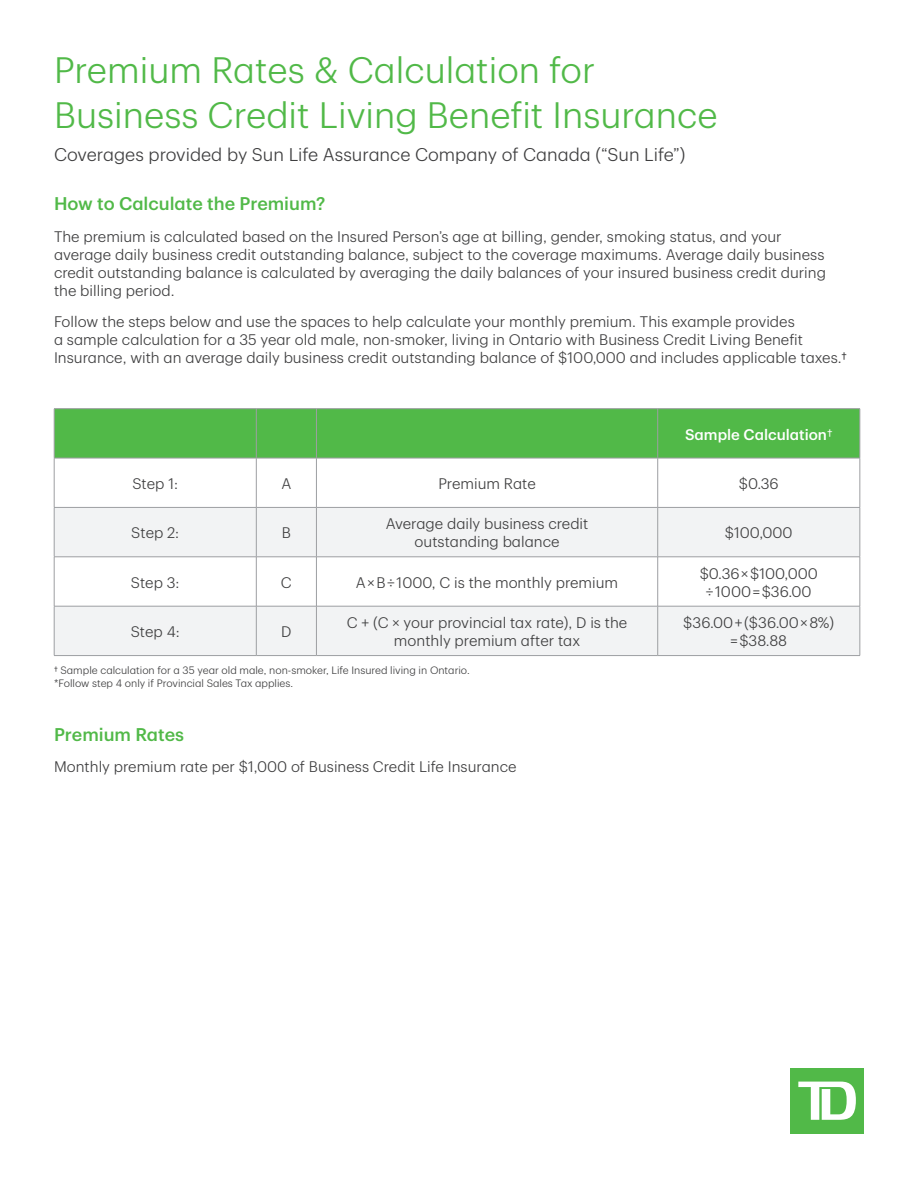
<style>
.page{position:relative;width:918px;height:1188px;background:#fff}
.page>*{position:absolute;margin:0;border:0;box-sizing:border-box;transform-origin:0 0}
.t1{font:300 36px/44.4px "TD Graphik";color:#51b948}
.t2{font:300 18px "TD Graphik";color:#3e3e3f}
.t3{font:500 18px "TD Graphik";color:#51b948}
.t4{font:300 15px/18px "TD Graphik";color:#3e3e3f;text-align:center}
.t5{font:500 15px "TD Graphik";color:#fff}
.t6{font:300 10.5px/12.6px "TD Graphik";color:#3e3e3f}
.s1{font-weight:300}
</style>
<div class="page">
<div style="left:791px;top:1068px;width:73px;height:66px;background:#51b948"></div>
<svg style="left:798px;top:1082px;width:58px;height:38px"></svg>
<div style="left:55px;top:409px;width:805px;height:49px;background:#51b948"></div>
<svg style="left:55px;top:508px;width:805px;height:147px;fill:#f2f3f4"></svg>
<hr style="left:54px;top:408px;width:202px;height:1px;background:#9d9fa2">
<hr style="left:54px;top:409px;width:1px;height:49px;background:#9d9fa2">
<hr style="left:256px;top:408px;width:60px;height:1px;background:#9d9fa2">
<hr style="left:256px;top:409px;width:1px;height:49px;background:#9d9fa2">
<hr style="left:316px;top:408px;width:342px;height:1px;background:#9d9fa2">
<hr style="left:316px;top:409px;width:1px;height:49px;background:#9d9fa2">
<hr style="left:658px;top:408px;width:202px;height:1px;background:#9d9fa2">
<hr style="left:657px;top:409px;width:1px;height:49px;background:#9d9fa2">
<hr style="left:860px;top:409px;width:1px;height:49px;background:#9d9fa2">
<hr style="left:54px;top:458px;width:202px;height:1px;background:#9d9fa2">
<hr style="left:54px;top:458px;width:1px;height:49px;background:#9d9fa2">
<hr style="left:256px;top:458px;width:60px;height:1px;background:#9d9fa2">
<hr style="left:256px;top:458px;width:1px;height:49px;background:#9d9fa2">
<hr style="left:316px;top:458px;width:342px;height:1px;background:#9d9fa2">
<hr style="left:316px;top:458px;width:1px;height:49px;background:#9d9fa2">
<hr style="left:658px;top:458px;width:202px;height:1px;background:#9d9fa2">
<hr style="left:657px;top:458px;width:1px;height:49px;background:#9d9fa2">
<hr style="left:860px;top:458px;width:1px;height:49px;background:#9d9fa2">
<hr style="left:54px;top:507px;width:202px;height:1px;background:#9d9fa2">
<hr style="left:54px;top:508px;width:1px;height:49px;background:#9d9fa2">
<hr style="left:256px;top:507px;width:60px;height:1px;background:#9d9fa2">
<hr style="left:256px;top:508px;width:1px;height:49px;background:#9d9fa2">
<hr style="left:316px;top:507px;width:342px;height:1px;background:#9d9fa2">
<hr style="left:316px;top:508px;width:1px;height:49px;background:#9d9fa2">
<hr style="left:658px;top:507px;width:202px;height:1px;background:#9d9fa2">
<hr style="left:657px;top:508px;width:1px;height:49px;background:#9d9fa2">
<hr style="left:860px;top:508px;width:1px;height:49px;background:#9d9fa2">
<hr style="left:54px;top:557px;width:202px;height:1px;background:#9d9fa2">
<hr style="left:54px;top:557px;width:1px;height:49px;background:#9d9fa2">
<hr style="left:256px;top:557px;width:60px;height:1px;background:#9d9fa2">
<hr style="left:256px;top:557px;width:1px;height:49px;background:#9d9fa2">
<hr style="left:316px;top:557px;width:342px;height:1px;background:#9d9fa2">
<hr style="left:316px;top:557px;width:1px;height:49px;background:#9d9fa2">
<hr style="left:658px;top:557px;width:202px;height:1px;background:#9d9fa2">
<hr style="left:657px;top:557px;width:1px;height:49px;background:#9d9fa2">
<hr style="left:860px;top:557px;width:1px;height:49px;background:#9d9fa2">
<hr style="left:54px;top:606px;width:202px;height:1px;background:#9d9fa2">
<hr style="left:54px;top:606px;width:1px;height:49px;background:#9d9fa2">
<hr style="left:256px;top:606px;width:60px;height:1px;background:#9d9fa2">
<hr style="left:256px;top:606px;width:1px;height:49px;background:#9d9fa2">
<hr style="left:316px;top:606px;width:342px;height:1px;background:#9d9fa2">
<hr style="left:316px;top:606px;width:1px;height:49px;background:#9d9fa2">
<hr style="left:658px;top:606px;width:202px;height:1px;background:#9d9fa2">
<hr style="left:657px;top:606px;width:1px;height:49px;background:#9d9fa2">
<hr style="left:860px;top:606px;width:1px;height:49px;background:#9d9fa2">
<hr style="left:54px;top:655px;width:202px;height:1px;background:#9d9fa2">
<hr style="left:256px;top:655px;width:60px;height:1px;background:#9d9fa2">
<hr style="left:316px;top:655px;width:342px;height:1px;background:#9d9fa2">
<hr style="left:658px;top:655px;width:202px;height:1px;background:#9d9fa2">
<h1 class="t1" style="left:54px;top:45px;width:665px">Premium Rates &amp; Calculation for<br>Business Credit Living Benefit Insurance</h1>
<p class="t2" style="left:54px;top:142px;width:633px">Coverages provided by Sun Life Assurance Company of Canada (“Sun Life”)</p>
<p class="t3" style="left:54px;top:190px;width:273px">How to Calculate the Premium?</p>
<p class="t4" style="left:54px;top:226px;width:774px;text-align:left">The premium is calculated based on the Insured Person’s age at billing, gender, smoking status, and your average daily business credit outstanding balance, subject to the coverage maximums. Average daily business credit outstanding balance is calculated by averaging the daily balances of your insured business credit during the billing period.</p>
<p class="t4" style="left:54px;top:311px;width:795px;text-align:left">Follow the steps below and use the spaces to help calculate your monthly premium. This example provides<br>a sample calculation for a 35 year old male, non-smoker, living in Ontario with Business Credit Living Benefit<br>Insurance, with an average daily business credit outstanding balance of $100,000 and includes applicable taxes.†</p>
<p class="t5" style="left:685px;top:423px;width:149px">Sample Calculation<span class="s1">†</span></p>
<p class="t4" style="left:132px;top:473px;width:47px">Step 1:</p>
<p class="t4" style="left:281px;top:473px;width:11px">A</p>
<p class="t4" style="left:438px;top:473px;width:99px">Premium Rate</p>
<p class="t4" style="left:739px;top:473px;width:41px">$0.36</p>
<p class="t4" style="left:131px;top:523px;width:49px">Step 2:</p>
<p class="t4" style="left:282px;top:523px;width:11px">B</p>
<p class="t4" style="left:386px;top:514px;width:204px">Average daily business credit outstanding balance</p>
<p class="t4" style="left:725px;top:523px;width:69px">$100,000</p>
<p class="t4" style="left:131px;top:572px;width:50px">Step 3:</p>
<p class="t4" style="left:281px;top:572px;width:12px">C</p>
<p class="t4" style="left:356px;top:572px;width:264px">A × B ÷ 1000, C is the monthly premium</p>
<p class="t4" style="left:700px;top:563px;width:120px">$0.36 × $100,000 ÷ 1000 = $36.00</p>
<p class="t4" style="left:131px;top:621px;width:51px">Step 4:</p>
<p class="t4" style="left:281px;top:621px;width:12px">D</p>
<p class="t4" style="left:347px;top:612px;width:282px">C + (C × your provincial tax rate), D is the monthly premium after tax</p>
<p class="t4" style="left:683px;top:612px;width:152px">$36.00 + ($36.00 × 8%) = $38.88</p>
<p class="t6" style="left:54px;top:663px;width:417px">† Sample calculation for a 35 year old male, non-smoker, Life Insured living in Ontario. *Follow step 4 only if Provincial Sales Tax applies.</p>
<p class="t3" style="left:54px;top:721px;width:132px">Premium Rates</p>
<p class="t4" style="left:54px;top:757px;width:464px">Monthly premium rate per $1,000 of Business Credit Life Insurance</p>
</div>
